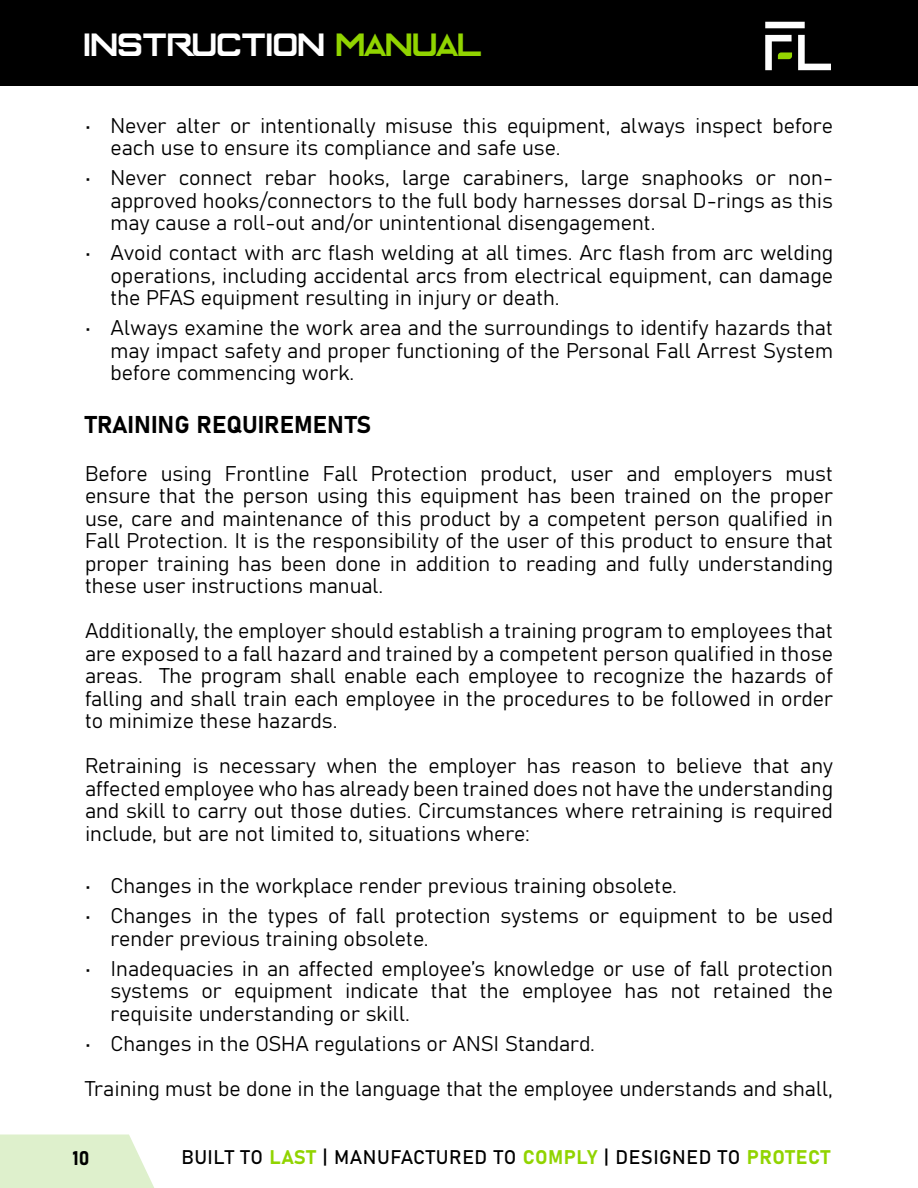
<style>
.page{position:relative;width:918px;height:1188px;background:#fff}
.page>*{position:absolute;margin:0;border:0;box-sizing:border-box;transform-origin:0 0}
.t1{font:36px "Enter The Grid";color:#fff}
.t2{font:24px "Bahnschrift";color:#000}
.t3{font:21px/22.5px "Bahnschrift";color:#000;text-align:justify}
.t4{font:19.5px "Bahnschrift";letter-spacing:.03em;color:#000}
.s1{color:#91d400}
</style>
<div class="page">
<div style="left:0;top:0;width:918px;height:85px;background:#000"></div>
<svg style="left:765px;top:22px;width:66px;height:48px"></svg>
<svg style="left:0;top:1135px;width:154px;height:53px;background:#e0f1cf"></svg>
<h1 class="t1" style="left:85px;top:33px;width:400px">INSTRUCTION <span class="s1">MANUAL</span></h1>
<p class="t3" style="left:111px;top:113px;width:724px;text-indent:-26px">• Never alter or intentionally misuse this equipment, always inspect before each use to ensure its compliance and safe use.</p>
<p class="t3" style="left:111px;top:165px;width:724px;text-indent:-26px">• Never connect rebar hooks, large carabiners, large snaphooks or non&shy;approved hooks/connectors to the full body harnesses dorsal D-rings as this may cause a roll-out and/or unintentional disengagement.</p>
<p class="t3" style="left:111px;top:240px;width:724px;text-indent:-26px">• Avoid contact with arc flash welding at all times. Arc flash from arc welding operations, including accidental arcs from electrical equipment, can damage the PFAS equipment resulting in injury or death.</p>
<p class="t3" style="left:111px;top:315px;width:724px;text-indent:-26px">• Always examine the work area and the surroundings to identify hazards that may impact safety and proper functioning of the Personal Fall Arrest System before commencing work.</p>
<p class="t2" style="left:85px;top:406px;width:288px">TRAINING REQUIREMENTS</p>
<p class="t3" style="left:85px;top:461px;width:750px">Before using Frontline Fall Protection product, user and employers must ensure that the person using this equipment has been trained on the proper use, care and maintenance of this product by a competent person qualified in Fall Protection. It is the responsibility of the user of this product to ensure that proper training has been done in addition to reading and fully understanding these user instructions manual.</p>
<p class="t3" style="left:85px;top:618px;width:750px">Additionally, the employer should establish a training program to employees that are exposed to a fall hazard and trained by a competent person qualified in those areas. The program shall enable each employee to recognize the hazards of falling and shall train each employee in the procedures to be followed in order to minimize these hazards.</p>
<p class="t3" style="left:85px;top:753px;width:749px">Retraining is necessary when the employer has reason to believe that any affected employee who has already been trained does not have the understanding and skill to carry out those duties. Circumstances where retraining is required include, but are not limited to, situations where:</p>
<p class="t3" style="left:85px;top:873px;width:594px">• Changes in the workplace render previous training obsolete.</p>
<p class="t3" style="left:111px;top:903px;width:724px;text-indent:-26px">• Changes in the types of fall protection systems or equipment to be used render previous training obsolete.</p>
<p class="t3" style="left:111px;top:956px;width:724px;text-indent:-26px">• Inadequacies in an affected employee’s knowledge or use of fall protection systems or equipment indicate that the employee has not retained the requisite understanding or skill.</p>
<p class="t3" style="left:85px;top:1020px;width:750px;line-height:45px">• Changes in the OSHA regulations or ANSI Standard.<br>Training must be done in the language that the employee understands and shall,</p>
<p class="t4" style="left:72px;top:1143px;width:19px">10</p>
<p class="t4" style="left:182px;top:1142px;width:650px">BUILT TO <span class="s1">LAST</span> | MANUFACTURED TO <span class="s1">COMPLY</span> | DESIGNED TO <span class="s1">PROTECT</span></p>
</div>
